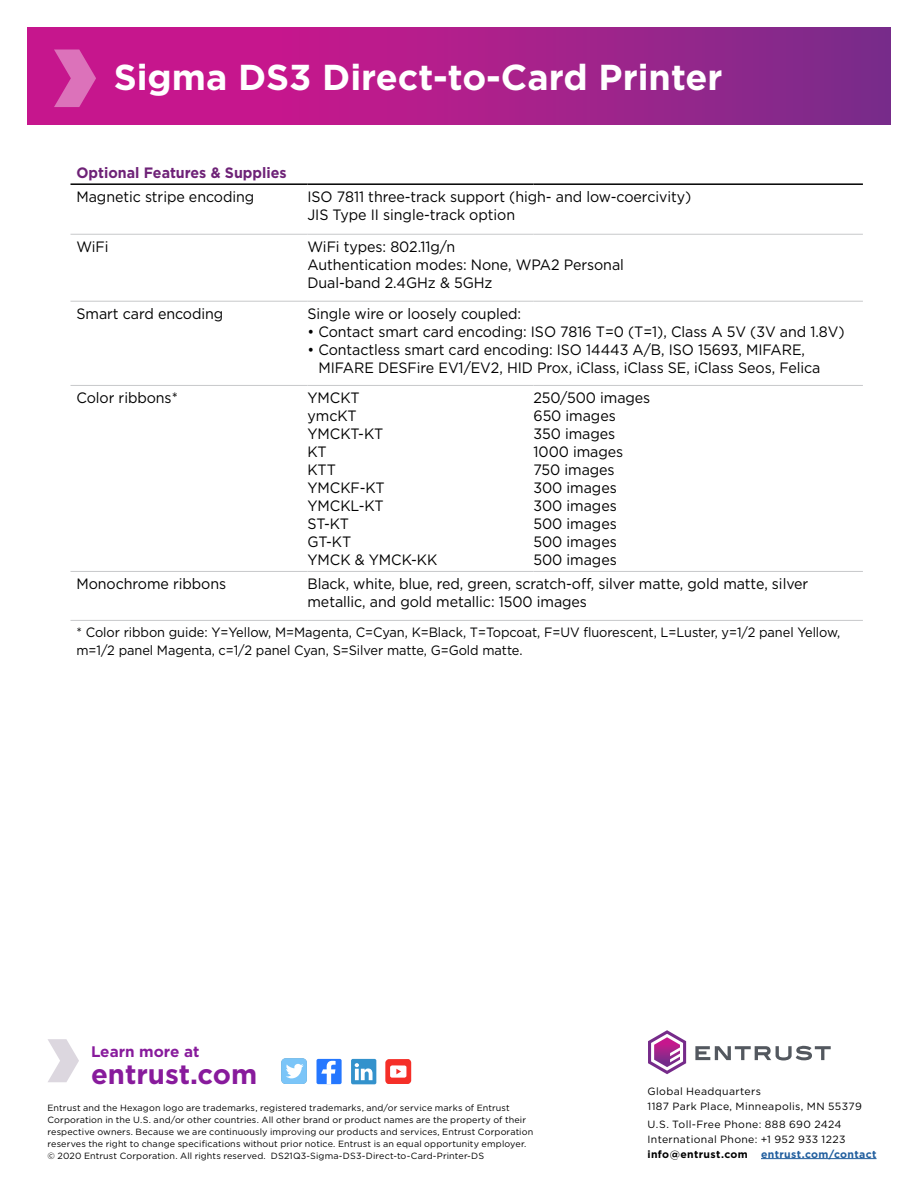
<style>
.page{position:relative;width:918px;height:1188px;background:#fff}
.page>*{position:absolute;margin:0;border:0;box-sizing:border-box;transform-origin:0 0}
.t1{font:700 36px "Gotham";color:#fff}
.t2{font:700 27.6px "Gotham";color:#881b9c}
.t3{font:700 15.3px "Gotham";color:#881b9c}
.t4{font:15px/18px "Gotham";letter-spacing:-.005em;color:#000;scale:.95 1}
.t5{font:700 15px "Gotham";color:#6e2277;scale:.95 1}
.t6{font:13.5px/18px "Gotham";letter-spacing:-.005em;color:#000;scale:.95 1}
.t7{font:10.5px/15px "Gotham";letter-spacing:.035em;color:#000}
.t8{font:700 10.5px "Gotham";letter-spacing:.035em;color:#215e9e}
.t9{font:700 10.5px "Gotham";letter-spacing:.035em;color:#000}
.t10{font:9px/12px "Gotham";letter-spacing:.015em;color:#000}
</style>
<div class="page">
<hr style="left:70px;top:234px;width:238px;height:1px;background:#c7c8ca">
<hr style="left:308px;top:234px;width:226px;height:1px;background:#c7c8ca">
<hr style="left:534px;top:234px;width:329px;height:1px;background:#c7c8ca">
<hr style="left:70px;top:301px;width:238px;height:1px;background:#c7c8ca">
<hr style="left:308px;top:301px;width:226px;height:1px;background:#c7c8ca">
<hr style="left:534px;top:301px;width:329px;height:1px;background:#c7c8ca">
<hr style="left:70px;top:385px;width:238px;height:1px;background:#c7c8ca">
<hr style="left:308px;top:385px;width:226px;height:1px;background:#c7c8ca">
<hr style="left:534px;top:385px;width:329px;height:1px;background:#c7c8ca">
<hr style="left:70px;top:183px;width:238px;height:2px;background:#000">
<hr style="left:308px;top:183px;width:226px;height:2px;background:#000">
<hr style="left:534px;top:183px;width:329px;height:2px;background:#000">
<hr style="left:70px;top:571px;width:238px;height:1px;background:#c7c8ca">
<hr style="left:308px;top:571px;width:226px;height:1px;background:#c7c8ca">
<hr style="left:534px;top:571px;width:329px;height:1px;background:#c7c8ca">
<hr style="left:70px;top:620px;width:238px;height:1px;background:#c7c8ca">
<hr style="left:308px;top:620px;width:226px;height:1px;background:#c7c8ca">
<hr style="left:534px;top:620px;width:329px;height:1px;background:#c7c8ca">
<svg style="left:27px;top:27px;width:864px;height:98px;background:#aa1f8b"></svg>
<svg style="left:54px;top:50px;width:42px;height:57px;background:#d34da8"></svg>
<svg style="left:695px;top:1046px;width:136px;height:14px"></svg>
<svg style="left:648px;top:1030px;width:38px;height:44px"></svg>
<div style="left:317px;top:1059px;width:25px;height:25px;background:#2577ff;border-radius:2px"></div>
<svg style="left:321px;top:1061px;width:15px;height:23px"></svg>
<div style="left:351px;top:1059px;width:25px;height:25px;background:#3392cc;border-radius:2px"></div>
<svg style="left:355px;top:1063px;width:18px;height:17px"></svg>
<div style="left:282px;top:1059px;width:25px;height:25px;background:#7bc5f8;border-radius:4px"></div>
<svg style="left:286px;top:1064px;width:18px;height:15px"></svg>
<svg style="left:385px;top:1059px;width:26px;height:25px"></svg>
<svg style="left:48px;top:1039px;width:31px;height:43px"></svg>
<hr style="left:761px;top:1158px;width:116px;height:1px;background:#215e9e">
<h1 class="t1" style="left:114px;top:54px;width:610px">Sigma DS3 Direct-to-Card Printer</h1>
<p class="t5" style="left:76px;top:163px;width:223px">Optional Features &amp; Supplies</p>
<p class="t4" style="left:76px;top:188px;width:189px">Magnetic stripe encoding</p>
<p class="t4" style="left:308px;top:188px;width:405px">ISO 7811 three-track support (high- and low-coercivity)<br>JIS Type II single-track option</p>
<p class="t4" style="left:76px;top:238px;width:35px">WiFi</p>
<p class="t4" style="left:308px;top:238px;width:335px">WiFi types: 802.11g/n<br>Authentication modes: None, WPA2 Personal<br>Dual-band 2.4GHz &amp; 5GHz</p>
<p class="t4" style="left:76px;top:305px;width:156px">Smart card encoding</p>
<p class="t4" style="left:308px;top:305px;width:226px">Single wire or loosely coupled:</p>
<p class="t4" style="left:308px;top:323px;width:567px">• Contact smart card encoding: ISO 7816 T=0 (T=1), Class A 5V (3V and 1.8V)</p>
<p class="t4" style="left:318px;top:341px;width:530px;text-indent:-11px">• Contactless smart card encoding: ISO 14443 A/B, ISO 15693, MIFARE,<br>MIFARE DESFire EV1/EV2, HID Prox, iClass, iClass SE, iClass Seos, Felica</p>
<p class="t4" style="left:76px;top:389px;width:108px">Color ribbons*</p>
<p class="t4" style="left:308px;top:389px;width:138px">YMCKT<br>ymcKT<br>YMCKT-KT<br>KT<br>KTT<br>YMCKF-KT<br>YMCKL-KT<br>ST-KT<br>GT-KT<br>YMCK &amp; YMCK-KK</p>
<p class="t4" style="left:534px;top:389px;width:125px">250/500 images<br>650 images<br>350 images<br>1000 images<br>750 images<br>300 images<br>300 images<br>500 images<br>500 images<br>500 images</p>
<p class="t4" style="left:76px;top:575px;width:159px">Monochrome ribbons</p>
<p class="t4" style="left:308px;top:575px;width:529px">Black, white, blue, red, green, scratch-off, silver matte, gold matte, silver metallic, and gold metallic: 1500 images</p>
<p class="t6" style="left:76px;top:623px;width:806px">* Color ribbon guide: Y=Yellow, M=Magenta, C=Cyan, K=Black, T=Topcoat, F=UV fluorescent, L=Luster, y=1/2 panel Yellow, m=1/2 panel Magenta, c=1/2 panel Cyan, S=Silver matte, G=Gold matte.</p>
<p class="t3" style="left:91px;top:1041px;width:110px">Learn more at</p>
<h2 class="t2" style="left:91px;top:1056px;width:168px">entrust.com</h2>
<p class="t10" style="left:48px;top:1102px;width:487px">Entrust and the Hexagon logo are trademarks, registered trademarks, and/or service marks of Entrust Corporation in the U.S. and/or other countries. All other brand or product names are the property of their respective owners. Because we are continuously improving our products and services, Entrust Corporation reserves the right to change specifications without prior notice. Entrust is an equal opportunity employer. © 2020 Entrust Corporation. All rights reserved. DS21Q3-Sigma-DS3-Direct-to-Card-Printer-DS</p>
<p class="t7" style="left:648px;top:1083px;width:216px">Global Headquarters<br>1187 Park Place, Minneapolis, MN 55379</p>
<p class="t7" style="left:648px;top:1116px;width:200px">U.S. Toll-Free Phone: 888 690 2424<br>International Phone: +1 952 933 1223</p>
<p class="t9" style="left:648px;top:1147px;width:102px">info@entrust.com</p>
<p class="t8" style="left:761px;top:1147px;width:117px">entrust.com/contact</p>
</div>
